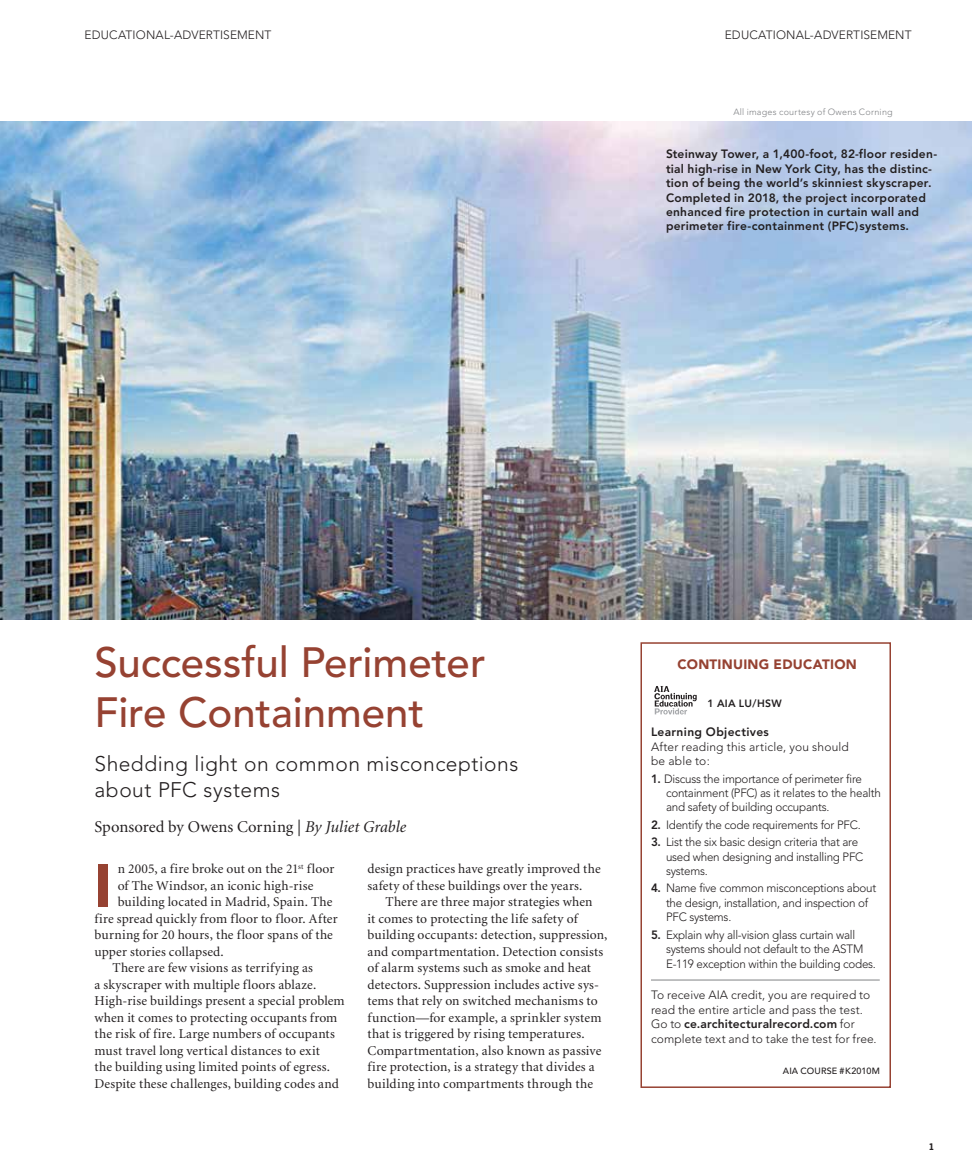
<style>
.page{position:relative;width:972px;height:1175px;background:#fff}
.page>*{position:absolute;margin:0;border:0;box-sizing:border-box;transform-origin:0 0}
.t1{font:900 60.15px "Avenir";color:#964232}
.t2{font:500 42px/50.4px "Avenir";letter-spacing:-.005em;color:#964232}
.t3{font:300 21px/25.5px "Avenir";letter-spacing:.02em;color:#231f20}
.t4{font:16.5px "Minion";letter-spacing:.005em;color:#231f20}
.t5{font:13.5px/16.5px "Minion";letter-spacing:.01em;color:#231f20}
.t6{font:900 13.5px "Avenir";letter-spacing:.02em;color:#964232}
.t7{font:300 12px/14.4px "Avenir";letter-spacing:-.02em;color:#231f20}
.t8{font:800 12px/14.4px "Avenir";letter-spacing:.02em;color:#231f20}
.t9{font:300 12px/14.4px "Avenir";letter-spacing:.005em;color:#231f20}
.t10{font:300 12px/14.4px "Avenir";letter-spacing:.015em;color:#231f20}
.t11{font:800 10.5px "Avenir";letter-spacing:.03em;color:#231f20}
.t12{font:300 9px "Avenir";letter-spacing:.025em;color:#808285}
.t13{font:500 9px "Avenir";letter-spacing:.015em;color:#231f20}
.t14{font:700 9px "Benton Sans";color:#231f20}
.s1{font-style:italic}
.s2{font-weight:800}
</style>
<div class="page">
<img style="left:0;top:121px;width:972px;height:498px">
<svg style="left:654px;top:686px;width:43px;height:28px"></svg>
<hr style="left:651px;top:979px;width:229px;height:1px;background:#808285">
<div style="left:640px;top:642px;width:251px;height:446px;border:2px solid #964232"></div>
<p class="t10" style="left:85px;top:28px;width:188px">EDUCATIONAL-ADVERTISEMENT</p>
<p class="t10" style="left:725px;top:28px;width:188px">EDUCATIONAL-ADVERTISEMENT</p>
<p class="t12" style="left:734px;top:106px;width:161px">All images courtesy of Owens Corning</p>
<p class="t8" style="left:666px;top:147px;width:273px">Steinway Tower, a 1,400-foot, 82-floor residen&shy;tial high-rise in New York City, has the distinc&shy;tion of being the world’s skinniest skyscraper.<br>Completed in 2018, the project incorporated enhanced fire protection in curtain wall and perimeter fire-containment (PFC)systems.</p>
<h2 class="t2" style="left:94px;top:638px;width:393px">Successful Perimeter<br>Fire Containment</h2>
<h3 class="t3" style="left:94px;top:751px;width:425px">Shedding light on common misconceptions about PFC systems</h3>
<p class="t4" style="left:94px;top:818px;width:313px">Sponsored by Owens Corning | <span class="s1">By Juliet Grable</span></p>
<h1 class="t1" style="left:94px;top:849px;width:19px">I</h1>
<p class="t5" style="left:118px;top:861px;width:218px">n 2005, a fire broke out on the 21<sup>st</sup> floor</p>
<p class="t5" style="left:118px;top:877px;width:197px">of The Windsor, an iconic high-rise</p>
<p class="t5" style="left:118px;top:894px;width:216px">building located in Madrid, Spain. The</p>
<p class="t5" style="left:95px;top:910px;width:245px">fire spread quickly from floor to floor. After</p>
<p class="t5" style="left:95px;top:927px;width:240px">burning for 20 hours, the floor spans of the</p>
<p class="t5" style="left:95px;top:943px;width:131px">upper stories collapsed.</p>
<p class="t5" style="left:112px;top:960px;width:202px">There are few visions as terrifying as</p>
<p class="t5" style="left:95px;top:976px;width:223px">a skyscraper with multiple floors ablaze.</p>
<p class="t5" style="left:95px;top:993px;width:252px">High-rise buildings present a special problem</p>
<p class="t5" style="left:95px;top:1009px;width:244px">when it comes to protecting occupants from</p>
<p class="t5" style="left:95px;top:1026px;width:242px">the risk of fire. Large numbers of occupants</p>
<p class="t5" style="left:95px;top:1042px;width:227px">must travel long vertical distances to exit</p>
<p class="t5" style="left:95px;top:1059px;width:237px">the building using limited points of egress.</p>
<p class="t5" style="left:95px;top:1075px;width:246px">Despite these challenges, building codes and</p>
<p class="t5" style="left:368px;top:861px;width:235px">design practices have greatly improved the safety of these buildings over the years.</p>
<p class="t5" style="left:368px;top:894px;width:241px;text-indent:18px">There are three major strategies when<br>it comes to protecting the life safety of building occupants: detection, suppression, and compartmentation. Detection consists of alarm systems such as smoke and heat detectors. Suppression includes active sys&shy;tems that rely on switched mechanisms to function—for example, a sprinkler system that is triggered by rising temperatures.<br>Compartmentation, also known as passive fire protection, is a strategy that divides a building into compartments through the</p>
<p class="t6" style="left:678px;top:656px;width:181px">CONTINUING EDUCATION</p>
<p class="t11" style="left:708px;top:697px;width:76px">1 AIA LU/HSW</p>
<p class="t8" style="left:651px;top:725px;width:119px">Learning Objectives</p>
<p class="t10" style="left:651px;top:739px;width:199px">After reading this article, you should be able to:</p>
<p class="t7" style="left:666px;top:771px;width:216px;text-indent:-15px"><span class="s2">1.</span> Discuss the importance of perimeter fire containment (PFC) as it relates to the health and safety of building occupants.</p>
<p class="t7" style="left:651px;top:817px;width:211px"><span class="s2">2.</span> Identify the code requirements for PFC.</p>
<p class="t7" style="left:666px;top:835px;width:199px;text-indent:-15px"><span class="s2">3.</span> List the six basic design criteria that are used when designing and installing PFC systems.</p>
<p class="t7" style="left:666px;top:881px;width:212px;text-indent:-15px"><span class="s2">4.</span> Name five common misconceptions about the design, installation, and inspection of<br>PFC systems.</p>
<p class="t7" style="left:666px;top:927px;width:211px;text-indent:-15px"><span class="s2">5.</span> Explain why all-vision glass curtain wall systems should not default to the ASTM<br>E-119 exception within the building codes.</p>
<p class="t9" style="left:651px;top:988px;width:227px">To receive AIA credit, you are required to read the entire article and pass the test.<br>Go to <span class="s2">ce.architecturalrecord.com</span> for complete text and to take the test for free.</p>
<p class="t13" style="left:783px;top:1066px;width:99px">AIA COURSE #K2010M</p>
<p class="t14" style="left:929px;top:1141px;width:6px">1</p>
</div>
